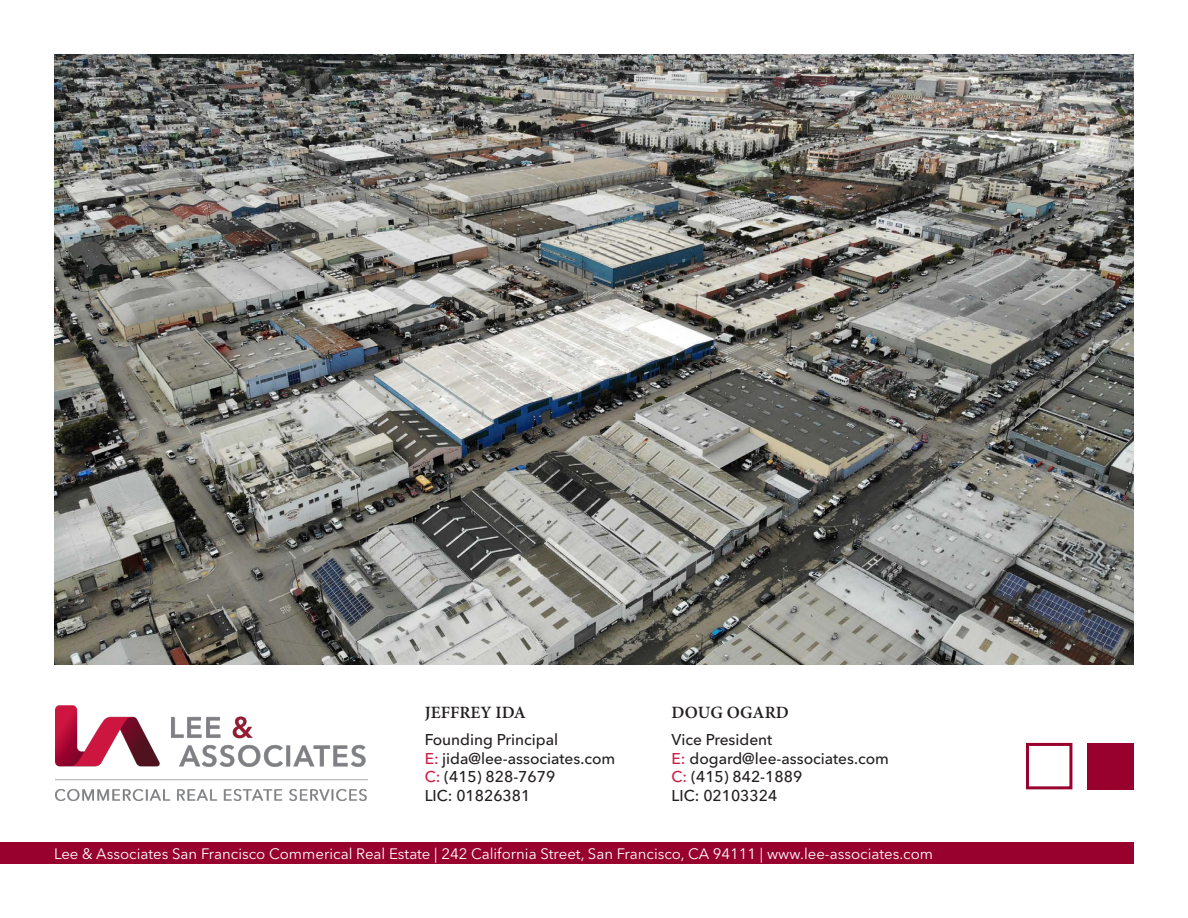
<style>
.page{position:relative;width:1188px;height:918px;background:#fff}
.page>*{position:absolute;margin:0;border:0;box-sizing:border-box;transform-origin:0 0}
.t1{font:600 17.25px "Minion Pro";color:#231f20}
.t2{font:500 15.6px "Avenir Next LT Pro";color:#231f20}
.t3{font:15px "Avenir Next LT Pro";color:#fff}
.s1{color:#ce1e43}
</style>
<div class="page">
<img style="left:55px;top:706px;width:312px;height:95px">
<div style="left:1026px;top:743px;width:46px;height:46px;border:3px solid #98012d"></div>
<div style="left:1088px;top:743px;width:46px;height:46px;background:#98012d"></div>
<img style="left:54px;top:54px;width:1080px;height:610px">
<div style="left:0;top:843px;width:1134px;height:21px;background:#98012d"></div>
<p class="t1" style="left:425px;top:701px;width:103px">JEFFREY IDA</p>
<p class="t2" style="left:425px;top:730px;width:135px">Founding Principal</p>
<p class="t2" style="left:425px;top:749px;width:192px"><span class="s1">E:</span> jida@lee-associates.com</p>
<p class="t2" style="left:425px;top:767px;width:132px"><span class="s1">C:</span> (415) 828-7679</p>
<p class="t2" style="left:425px;top:786px;width:107px">LIC: 01826381</p>
<p class="t1" style="left:672px;top:701px;width:119px">DOUG OGARD</p>
<p class="t2" style="left:672px;top:730px;width:102px">Vice President</p>
<p class="t2" style="left:672px;top:749px;width:219px"><span class="s1">E:</span> dogard@lee-associates.com</p>
<p class="t2" style="left:672px;top:767px;width:132px"><span class="s1">C:</span> (415) 842-1889</p>
<p class="t2" style="left:672px;top:786px;width:107px">LIC: 02103324</p>
<p class="t3" style="left:54px;top:845px;width:881px">Lee &amp; Associates San Francisco Commerical Real Estate | 242 California Street, San Francisco, CA 94111 | www.lee-associates.com</p>
</div>
